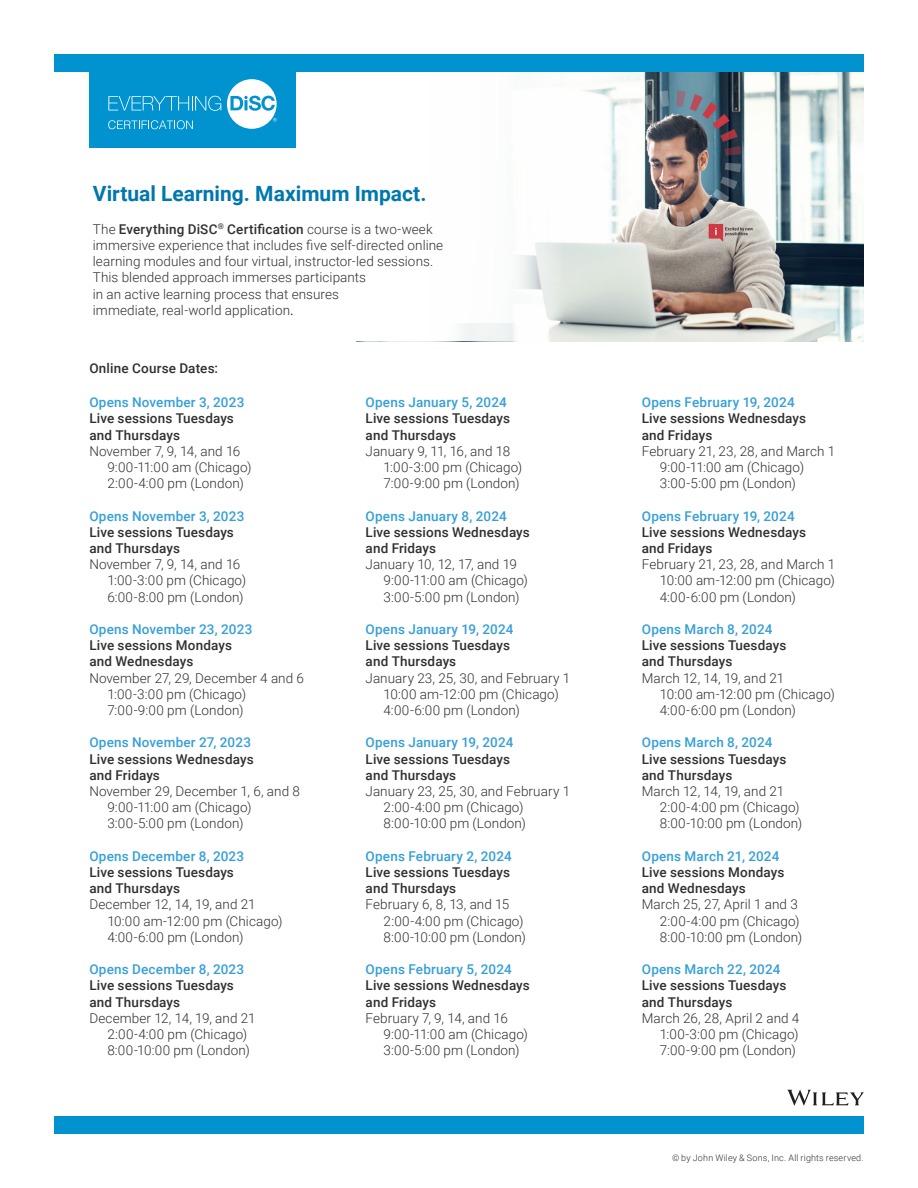
<style>
.page{position:relative;width:918px;height:1188px;background:#fff}
.page>*{position:absolute;margin:0;border:0;box-sizing:border-box;transform-origin:0 0}
.t1{font:700 21px "Roboto";color:#0077ae}
.t2{font:300 13.5px/16.2px "Roboto";letter-spacing:.005em;color:#303030}
.t3{font:500 13.5px/16.2px "Roboto";letter-spacing:.01em;color:#303030}
.t4{font:500 13.5px "Roboto";letter-spacing:.015em;color:#369fd8}
.t5{font:300 9px "Roboto";letter-spacing:.02em;color:#303030}
.s1{font-weight:500}
.s2{font-weight:400}
.s3{color:#369fd8}
</style>
<div class="page">
<svg style="left:463px;top:323px;width:401px;height:18px"></svg>
<svg style="left:54px;top:71px;width:810px;height:252px"></svg>
<div style="left:54px;top:54px;width:810px;height:17px;background:#0093d0"></div>
<div style="left:89px;top:54px;width:207px;height:94px;background:#0093d0"></div>
<svg style="left:108px;top:120px;width:85px;height:9px"></svg>
<svg style="left:108px;top:96px;width:113px;height:15px"></svg>
<svg style="left:227px;top:79px;width:50px;height:50px"></svg>
<div style="left:54px;top:1117px;width:810px;height:17px;background:#0093d0"></div>
<svg style="left:787px;top:1090px;width:77px;height:16px"></svg>
<p class="t1" style="left:93px;top:179px;width:335px">Virtual Learning. Maximum Impact.</p>
<p class="t2" style="left:93px;top:220px;width:352px">The <span class="s1">Everything DiSC</span><sup>®</sup> <span class="s1">Certification</span> course is a two-week immersive experience that includes five self-directed online learning modules and four virtual, instructor-led sessions.</p>
<p class="t2" style="left:93px;top:269px;width:275px">This blended approach immerses participants in an active learning process that ensures immediate, real-world application<span class="s2">.</span></p>
<p class="t3" style="left:89px;top:359px;width:130px">Online Course Dates:</p>
<p class="t3" style="left:89px;top:394px;width:157px"><span class="s3">Opens November 3, 2023<br></span>Live sessions Tuesdays</p>
<p class="t3" style="left:89px;top:426px;width:92px">and Thursdays</p>
<p class="t2" style="left:89px;top:442px;width:153px">November 7, 9, 14, and 16</p>
<p class="t2" style="left:107px;top:459px;width:146px">9:00-11:00 am (Chicago)</p>
<p class="t2" style="left:107px;top:475px;width:138px">2:00-4:00 pm (London)</p>
<p class="t4" style="left:89px;top:506px;width:157px">Opens November 3, 2023</p>
<p class="t3" style="left:89px;top:523px;width:146px">Live sessions Tuesdays</p>
<p class="t3" style="left:89px;top:540px;width:92px">and Thursdays</p>
<p class="t2" style="left:89px;top:556px;width:153px">November 7, 9, 14, and 16</p>
<p class="t2" style="left:107px;top:572px;width:140px">1:00-3:00 pm (Chicago)</p>
<p class="t2" style="left:107px;top:588px;width:138px">6:00-8:00 pm (London)</p>
<p class="t4" style="left:89px;top:620px;width:165px">Opens November 23, 2023</p>
<p class="t3" style="left:89px;top:637px;width:144px">Live sessions Mondays</p>
<p class="t3" style="left:89px;top:653px;width:106px">and Wednesdays</p>
<p class="t2" style="left:89px;top:669px;width:216px">November 27, 29, December 4 and 6</p>
<p class="t2" style="left:107px;top:685px;width:140px">1:00-3:00 pm (Chicago)</p>
<p class="t2" style="left:107px;top:702px;width:138px">7:00-9:00 pm (London)</p>
<p class="t4" style="left:89px;top:733px;width:163px">Opens November 27, 2023</p>
<p class="t3" style="left:89px;top:750px;width:166px">Live sessions Wednesdays</p>
<p class="t3" style="left:89px;top:766px;width:72px">and Fridays</p>
<p class="t2" style="left:89px;top:783px;width:212px">November 29, December 1, 6, and 8</p>
<p class="t2" style="left:107px;top:799px;width:146px">9:00-11:00 am (Chicago)</p>
<p class="t2" style="left:107px;top:815px;width:138px">3:00-5:00 pm (London)</p>
<p class="t4" style="left:89px;top:846px;width:156px">Opens December 8, 2023</p>
<p class="t3" style="left:89px;top:864px;width:146px">Live sessions Tuesdays</p>
<p class="t3" style="left:89px;top:880px;width:92px">and Thursdays</p>
<p class="t2" style="left:89px;top:896px;width:168px">December 12, 14, 19, and 21</p>
<p class="t2" style="left:107px;top:912px;width:177px">10:00 am-12:00 pm (Chicago)</p>
<p class="t2" style="left:107px;top:928px;width:138px">4:00-6:00 pm (London)</p>
<p class="t4" style="left:89px;top:960px;width:156px">Opens December 8, 2023</p>
<p class="t3" style="left:89px;top:977px;width:146px">Live sessions Tuesdays</p>
<p class="t3" style="left:89px;top:993px;width:92px">and Thursdays</p>
<p class="t2" style="left:89px;top:1009px;width:168px">December 12, 14, 19, and 21</p>
<p class="t2" style="left:107px;top:1026px;width:141px">2:00-4:00 pm (Chicago)</p>
<p class="t2" style="left:107px;top:1042px;width:144px">8:00-10:00 pm (London)</p>
<p class="t4" style="left:366px;top:393px;width:143px">Opens January 5, 2024</p>
<p class="t3" style="left:366px;top:410px;width:146px">Live sessions Tuesdays</p>
<p class="t3" style="left:366px;top:426px;width:92px">and Thursdays</p>
<p class="t2" style="left:366px;top:442px;width:146px">January 9, 11, 16, and 18</p>
<p class="t2" style="left:384px;top:459px;width:140px">1:00-3:00 pm (Chicago)</p>
<p class="t2" style="left:384px;top:475px;width:138px">7:00-9:00 pm (London)</p>
<p class="t4" style="left:366px;top:506px;width:143px">Opens January 8, 2024</p>
<p class="t3" style="left:366px;top:523px;width:166px">Live sessions Wednesdays</p>
<p class="t3" style="left:366px;top:540px;width:72px">and Fridays</p>
<p class="t2" style="left:366px;top:556px;width:153px">January 10, 12, 17, and 19</p>
<p class="t2" style="left:384px;top:572px;width:146px">9:00-11:00 am (Chicago)</p>
<p class="t2" style="left:384px;top:588px;width:138px">3:00-5:00 pm (London)</p>
<p class="t4" style="left:366px;top:620px;width:149px">Opens January 19, 2024</p>
<p class="t3" style="left:366px;top:637px;width:146px">Live sessions Tuesdays</p>
<p class="t3" style="left:366px;top:653px;width:92px">and Thursdays</p>
<p class="t2" style="left:366px;top:669px;width:206px">January 23, 25, 30, and February 1</p>
<p class="t2" style="left:384px;top:685px;width:177px">10:00 am-12:00 pm (Chicago)</p>
<p class="t2" style="left:384px;top:702px;width:138px">4:00-6:00 pm (London)</p>
<p class="t4" style="left:366px;top:733px;width:149px">Opens January 19, 2024</p>
<p class="t3" style="left:366px;top:750px;width:146px">Live sessions Tuesdays</p>
<p class="t3" style="left:366px;top:766px;width:92px">and Thursdays</p>
<p class="t2" style="left:366px;top:783px;width:206px">January 23, 25, 30, and February 1</p>
<p class="t2" style="left:384px;top:799px;width:141px">2:00-4:00 pm (Chicago)</p>
<p class="t2" style="left:384px;top:815px;width:144px">8:00-10:00 pm (London)</p>
<p class="t4" style="left:366px;top:846px;width:148px">Opens February 2, 2024</p>
<p class="t3" style="left:366px;top:864px;width:146px">Live sessions Tuesdays</p>
<p class="t3" style="left:366px;top:880px;width:92px">and Thursdays</p>
<p class="t2" style="left:366px;top:896px;width:145px">February 6, 8, 13, and 15</p>
<p class="t2" style="left:384px;top:912px;width:141px">2:00-4:00 pm (Chicago)</p>
<p class="t2" style="left:384px;top:928px;width:144px">8:00-10:00 pm (London)</p>
<p class="t4" style="left:366px;top:960px;width:148px">Opens February 5, 2024</p>
<p class="t3" style="left:366px;top:977px;width:166px">Live sessions Wednesdays</p>
<p class="t3" style="left:366px;top:993px;width:72px">and Fridays</p>
<p class="t2" style="left:366px;top:1009px;width:144px">February 7, 9, 14, and 16</p>
<p class="t2" style="left:384px;top:1026px;width:146px">9:00-11:00 am (Chicago)</p>
<p class="t2" style="left:384px;top:1042px;width:138px">3:00-5:00 pm (London)</p>
<p class="t4" style="left:642px;top:393px;width:154px">Opens February 19, 2024</p>
<p class="t3" style="left:642px;top:410px;width:166px">Live sessions Wednesdays</p>
<p class="t3" style="left:642px;top:426px;width:72px">and Fridays</p>
<p class="t2" style="left:642px;top:442px;width:195px">February 21, 23, 28, and March 1</p>
<p class="t2" style="left:660px;top:459px;width:146px">9:00-11:00 am (Chicago)</p>
<p class="t2" style="left:660px;top:475px;width:138px">3:00-5:00 pm (London)</p>
<p class="t4" style="left:642px;top:506px;width:154px">Opens February 19, 2024</p>
<p class="t3" style="left:642px;top:523px;width:166px">Live sessions Wednesdays</p>
<p class="t3" style="left:642px;top:540px;width:72px">and Fridays</p>
<p class="t2" style="left:642px;top:556px;width:195px">February 21, 23, 28, and March 1</p>
<p class="t2" style="left:660px;top:572px;width:177px">10:00 am-12:00 pm (Chicago)</p>
<p class="t2" style="left:660px;top:588px;width:138px">4:00-6:00 pm (London)</p>
<p class="t4" style="left:642px;top:620px;width:132px">Opens March 8, 2024</p>
<p class="t3" style="left:642px;top:637px;width:146px">Live sessions Tuesdays</p>
<p class="t3" style="left:642px;top:653px;width:92px">and Thursdays</p>
<p class="t2" style="left:642px;top:669px;width:144px">March 12, 14, 19, and 21</p>
<p class="t2" style="left:660px;top:685px;width:177px">10:00 am-12:00 pm (Chicago)</p>
<p class="t2" style="left:660px;top:702px;width:138px">4:00-6:00 pm (London)</p>
<p class="t4" style="left:642px;top:733px;width:132px">Opens March 8, 2024</p>
<p class="t3" style="left:642px;top:750px;width:146px">Live sessions Tuesdays</p>
<p class="t3" style="left:642px;top:766px;width:92px">and Thursdays</p>
<p class="t2" style="left:642px;top:783px;width:144px">March 12, 14, 19, and 21</p>
<p class="t2" style="left:660px;top:799px;width:141px">2:00-4:00 pm (Chicago)</p>
<p class="t2" style="left:660px;top:815px;width:144px">8:00-10:00 pm (London)</p>
<p class="t4" style="left:642px;top:846px;width:139px">Opens March 21, 2024</p>
<p class="t3" style="left:642px;top:864px;width:144px">Live sessions Mondays</p>
<p class="t3" style="left:642px;top:880px;width:106px">and Wednesdays</p>
<p class="t2" style="left:642px;top:896px;width:158px">March 25, 27, April 1 and 3</p>
<p class="t2" style="left:660px;top:912px;width:141px">2:00-4:00 pm (Chicago)</p>
<p class="t2" style="left:660px;top:928px;width:144px">8:00-10:00 pm (London)</p>
<p class="t4" style="left:642px;top:960px;width:140px">Opens March 22, 2024</p>
<p class="t3" style="left:642px;top:977px;width:146px">Live sessions Tuesdays</p>
<p class="t3" style="left:642px;top:993px;width:92px">and Thursdays</p>
<p class="t2" style="left:642px;top:1009px;width:159px">March 26, 28, April 2 and 4</p>
<p class="t2" style="left:660px;top:1026px;width:140px">1:00-3:00 pm (Chicago)</p>
<p class="t2" style="left:660px;top:1042px;width:138px">7:00-9:00 pm (London)</p>
<p class="t5" style="left:672px;top:1152px;width:193px">© by John Wiley &amp; Sons, Inc. All rights reserved.</p>
</div>
